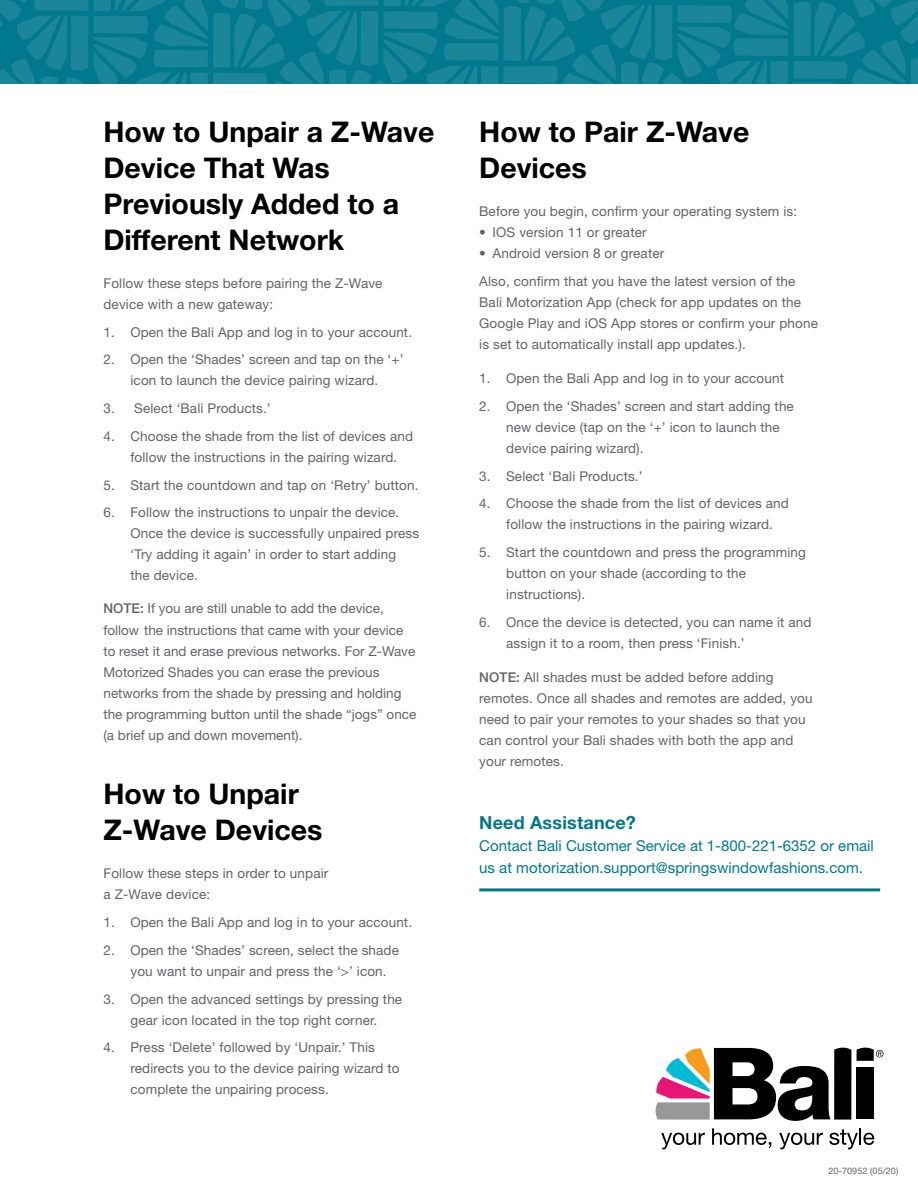
<style>
.page{position:relative;width:918px;height:1188px;background:#fff}
.page>*{position:absolute;margin:0;border:0;box-sizing:border-box;transform-origin:0 0}
.t1{font:700 28.5px/36px "Helvetica Neue LT Std";color:#000}
.t2{font:700 18px "Helvetica Neue LT Std";letter-spacing:.01em;color:#00788d}
.t3{font:15px/21.8px "Helvetica Neue LT Std";color:#00788d}
.t4{font:13.5px/21px "Helvetica Neue LT Std";letter-spacing:.01em;color:#636366}
.t5{font:9px "Helvetica Neue LT Std";letter-spacing:.01em;color:#636366}
.s1{font-weight:500}
</style>
<div class="page">
<div style="left:857px;top:1067px;width:17px;height:52px;background:#000"></div>
<svg style="left:857px;top:1048px;width:27px;height:13px"></svg>
<svg style="left:656px;top:1048px;width:195px;height:73px"></svg>
<svg style="left:661px;top:1133px;width:44px;height:16px"></svg>
<svg style="left:712px;top:1128px;width:59px;height:20px"></svg>
<svg style="left:779px;top:1133px;width:44px;height:16px"></svg>
<svg style="left:829px;top:1128px;width:45px;height:21px"></svg>
<svg style="left:0;top:0;width:918px;height:84px"></svg>
<hr style="left:479px;top:888px;width:401px;height:3px;background:#00788d">
<p class="t1" style="left:104px;top:113px;width:332px">How to Unpair a Z-Wave<br>Device That Was<br>Previously Added to a<br>Different Network</p>
<p class="t4" style="left:104px;top:272px;width:281px">Follow these steps before pairing the Z-Wave device with a new gateway:</p>
<p class="t4" style="left:104px;top:321px;width:310px">1. Open the Bali App and log in to your account.</p>
<p class="t4" style="left:104px;top:349px;width:301px;text-align:center">2. Open the ‘Shades’ screen and tap on the ‘+’ icon to launch the device pairing wizard.</p>
<p class="t4" style="left:104px;top:398px;width:169px">3. Select ‘Bali Products.’</p>
<p class="t4" style="left:130px;top:425px;width:284px;text-indent:-27px">4. Choose the shade from the list of devices and follow the instructions in the pairing wizard.</p>
<p class="t4" style="left:104px;top:474px;width:317px">5. Start the countdown and tap on ‘Retry’ button.</p>
<p class="t4" style="left:130px;top:502px;width:290px;text-indent:-27px">6. Follow the instructions to unpair the device.<br>Once the device is successfully unpaired press ‘Try adding it again’ in order to start adding<br>the device.</p>
<p class="t4" style="left:104px;top:598px;width:314px"><span class="s1">NOTE:</span> If you are still unable to add the device, follow the instructions that came with your device to reset it and erase previous networks. For Z-Wave Motorized Shades you can erase the previous networks from the shade by pressing and holding the programming button until the shade “jogs” once (a brief up and down movement).</p>
<p class="t1" style="left:104px;top:776px;width:221px">How to Unpair<br>Z-Wave Devices</p>
<p class="t4" style="left:104px;top:863px;width:226px">Follow these steps in order to unpair a Z-Wave device:</p>
<p class="t4" style="left:104px;top:912px;width:310px">1. Open the Bali App and log in to your account.</p>
<p class="t4" style="left:130px;top:939px;width:270px;text-indent:-27px">2. Open the ‘Shades’ screen, select the shade you want to unpair and press the ‘&gt;’ icon.</p>
<p class="t4" style="left:104px;top:988px;width:300px;text-align:center">3. Open the advanced settings by pressing the gear icon located in the top right corner.</p>
<p class="t4" style="left:130px;top:1037px;width:271px;text-indent:-27px">4. Press ‘Delete’ followed by ‘Unpair.’ This redirects you to the device pairing wizard to complete the unpairing process.</p>
<p class="t1" style="left:479px;top:113px;width:272px">How to Pair Z-Wave<br>Devices</p>
<p class="t4" style="left:479px;top:200px;width:319px">Before you begin, confirm your operating system is:</p>
<p class="t4" style="left:479px;top:221px;width:169px">• IOS version 11 or greater</p>
<p class="t4" style="left:479px;top:242px;width:187px">• Android version 8 or greater</p>
<p class="t4" style="left:479px;top:270px;width:340px">Also, confirm that you have the latest version of the Bali Motorization App (check for app updates on the Google Play and iOS App stores or confirm your phone is set to automatically install app updates.).</p>
<p class="t4" style="left:479px;top:368px;width:306px">1. Open the Bali App and log in to your account</p>
<p class="t4" style="left:506px;top:395px;width:289px;text-indent:-27px">2. Open the ‘Shades’ screen and start adding the new device (tap on the ‘+’ icon to launch the device pairing wizard).</p>
<p class="t4" style="left:479px;top:465px;width:165px">3. Select ‘Bali Products.’</p>
<p class="t4" style="left:506px;top:493px;width:284px;text-indent:-27px">4. Choose the shade from the list of devices and follow the instructions in the pairing wizard.</p>
<p class="t4" style="left:506px;top:542px;width:301px;text-indent:-27px">5. Start the countdown and press the programming button on your shade (according to the instructions).</p>
<p class="t4" style="left:506px;top:611px;width:307px;text-indent:-27px">6. Once the device is detected, you can name it and assign it to a room, then press ‘Finish.’</p>
<p class="t4" style="left:479px;top:667px;width:335px"><span class="s1">NOTE:</span> All shades must be added before adding remotes. Once all shades and remotes are added, you need to pair your remotes to your shades so that you can control your Bali shades with both the app and your remotes.</p>
<p class="t2" style="left:479px;top:812px;width:158px">Need Assistance?</p>
<p class="t3" style="left:479px;top:835px;width:396px">Contact Bali Customer Service at 1-800-221-6352 or email us at motorization.support@springswindowfashions.com.</p>
<p class="t5" style="left:828px;top:1165px;width:72px">20-70952 (05/20)</p>
</div>
